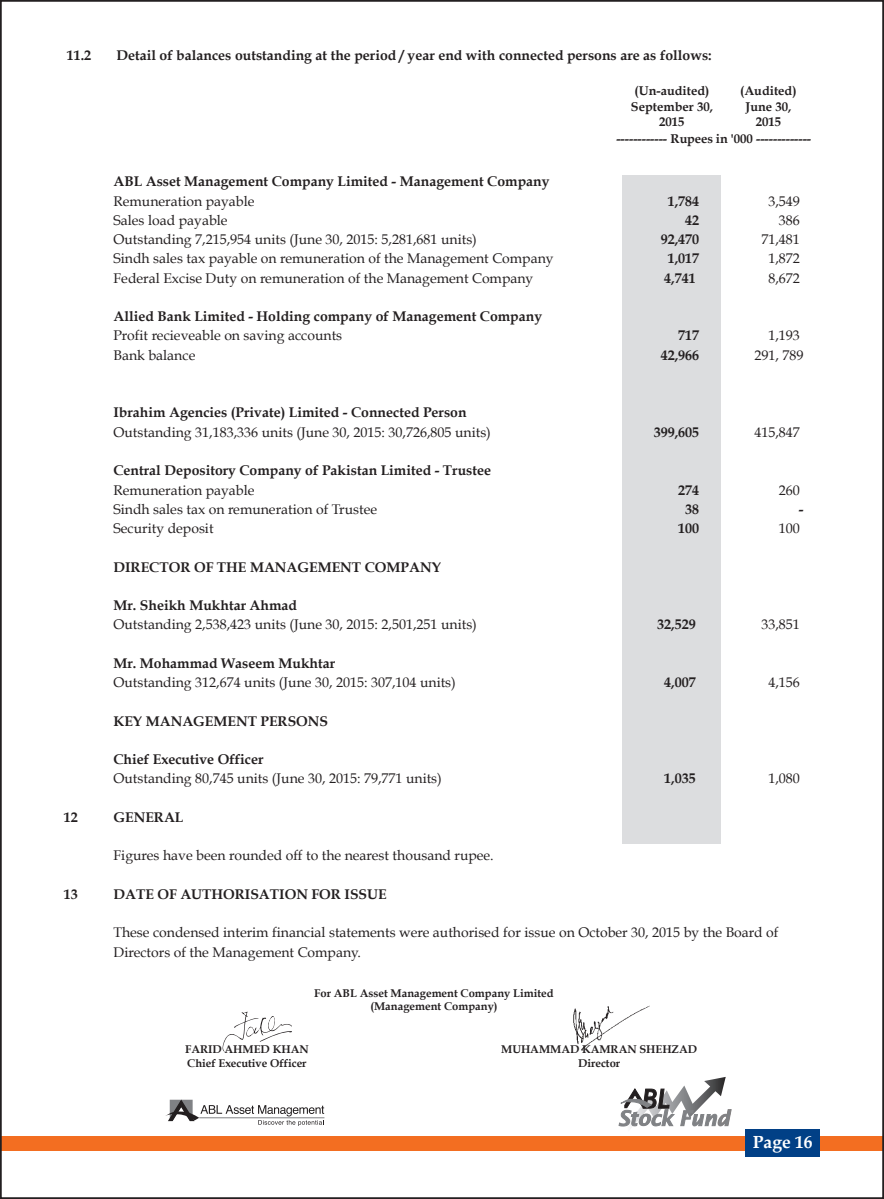
<style>
.page{position:relative;width:884px;height:1199px;background:#fff}
.page>*{position:absolute;margin:0;border:0;box-sizing:border-box;transform-origin:0 0}
.t1{font:700 17.5px "Book Antiqua";color:#fff}
.t2{font:14px/19.2px "Book Antiqua";color:#231f20}
.t3{font:700 14px "Book Antiqua";color:#231f20}
.t4{font:700 12.78px/15.2px "Book Antiqua";color:#231f20;text-align:center}
.t5{font:700 11.2px/13.5px "Book Antiqua";color:#231f20;text-align:center}
</style>
<div class="page">
<div style="left:623px;top:176px;width:98px;height:668px;background:#dcdddf"></div>
<div style="left:1px;top:1136px;width:882px;height:14px;background:#f36e21"></div>
<svg style="left:165px;top:1099px;width:159px;height:27px"></svg>
<svg style="left:618px;top:1077px;width:113px;height:51px"></svg>
<div style="left:745px;top:1130px;width:75px;height:27px;background:#014086"></div>
<svg style="left:222px;top:1011px;width:70px;height:41px"></svg>
<img style="left:573px;top:1005px;width:77px;height:45px">
<p class="t3" style="left:67px;top:47px;width:26px">11.2</p>
<p class="t3" style="left:116px;top:47px;width:597px">Detail of balances outstanding at the period / year end with connected persons are as follows:</p>
<p class="t4" style="left:631px;top:84px;width:83px">(Un-audited)<br>September 30,<br>2015</p>
<p class="t4" style="left:740px;top:84px;width:58px">(Audited)<br>June 30,<br>2015</p>
<p class="t4" style="left:616px;top:131px;width:196px">------------ Rupees in '000 -------------</p>
<p class="t3" style="left:113px;top:173px;width:437px">ABL Asset Management Company Limited - Management Company</p>
<p class="t2" style="left:113px;top:191px;width:142px">Remuneration payable</p>
<p class="t3" style="left:668px;top:193px;width:33px">1,784</p>
<p class="t2" style="left:768px;top:191px;width:33px">3,549</p>
<p class="t2" style="left:113px;top:211px;width:116px">Sales load payable</p>
<p class="t3" style="left:685px;top:212px;width:15px">42</p>
<p class="t2" style="left:779px;top:211px;width:22px">386</p>
<p class="t2" style="left:113px;top:230px;width:365px">Outstanding 7,215,954 units (June 30, 2015: 5,281,681 units)</p>
<p class="t3" style="left:661px;top:231px;width:40px">92,470</p>
<p class="t2" style="left:761px;top:230px;width:40px">71,481</p>
<p class="t2" style="left:113px;top:249px;width:441px">Sindh sales tax payable on remuneration of the Management Company</p>
<p class="t3" style="left:668px;top:250px;width:33px">1,017</p>
<p class="t2" style="left:768px;top:249px;width:33px">1,872</p>
<p class="t2" style="left:113px;top:268px;width:421px">Federal Excise Duty on remuneration of the Management Company</p>
<p class="t3" style="left:664px;top:270px;width:33px">4,741</p>
<p class="t2" style="left:768px;top:268px;width:33px">8,672</p>
<p class="t3" style="left:113px;top:308px;width:430px">Allied Bank Limited - Holding company of Management Company</p>
<p class="t2" style="left:113px;top:326px;width:230px">Profit recieveable on saving accounts</p>
<p class="t3" style="left:678px;top:327px;width:22px">717</p>
<p class="t2" style="left:768px;top:326px;width:33px">1,193</p>
<p class="t2" style="left:113px;top:345px;width:83px">Bank balance</p>
<p class="t3" style="left:661px;top:347px;width:40px">42,966</p>
<p class="t2" style="left:754px;top:345px;width:50px">291, 789</p>
<p class="t3" style="left:113px;top:404px;width:355px">Ibrahim Agencies (Private) Limited - Connected Person</p>
<p class="t2" style="left:113px;top:422px;width:379px">Outstanding 31,183,336 units (June 30, 2015: 30,726,805 units)</p>
<p class="t3" style="left:654px;top:424px;width:47px">399,605</p>
<p class="t2" style="left:754px;top:422px;width:47px">415,847</p>
<p class="t3" style="left:113px;top:462px;width:379px">Central Depository Company of Pakistan Limited - Trustee</p>
<p class="t2" style="left:113px;top:480px;width:142px">Remuneration payable</p>
<p class="t3" style="left:678px;top:481px;width:22px">274</p>
<p class="t2" style="left:779px;top:480px;width:22px">260</p>
<p class="t2" style="left:113px;top:499px;width:265px">Sindh sales tax on remuneration of Trustee</p>
<p class="t3" style="left:685px;top:501px;width:15px">38</p>
<p class="t3" style="left:799px;top:501px;width:6px">-</p>
<p class="t2" style="left:113px;top:519px;width:102px">Security deposit</p>
<p class="t3" style="left:678px;top:520px;width:22px">100</p>
<p class="t2" style="left:779px;top:519px;width:22px">100</p>
<p class="t3" style="left:113px;top:558px;width:329px">DIRECTOR OF THE MANAGEMENT COMPANY</p>
<p class="t3" style="left:113px;top:597px;width:185px">Mr. Sheikh Mukhtar Ahmad</p>
<p class="t2" style="left:113px;top:615px;width:365px">Outstanding 2,538,423 units (June 30, 2015: 2,501,251 units)</p>
<p class="t3" style="left:657px;top:616px;width:40px">32,529</p>
<p class="t2" style="left:761px;top:615px;width:40px">33,851</p>
<p class="t3" style="left:113px;top:655px;width:223px">Mr. Mohammad Waseem Mukhtar</p>
<p class="t2" style="left:113px;top:673px;width:344px">Outstanding 312,674 units (June 30, 2015: 307,104 units)</p>
<p class="t3" style="left:664px;top:674px;width:33px">4,007</p>
<p class="t2" style="left:768px;top:673px;width:33px">4,156</p>
<p class="t3" style="left:113px;top:712px;width:216px">KEY MANAGEMENT PERSONS</p>
<p class="t3" style="left:113px;top:751px;width:152px">Chief Executive Officer</p>
<p class="t2" style="left:113px;top:769px;width:330px">Outstanding 80,745 units (June 30, 2015: 79,771 units)</p>
<p class="t3" style="left:664px;top:770px;width:33px">1,035</p>
<p class="t2" style="left:768px;top:769px;width:33px">1,080</p>
<p class="t3" style="left:64px;top:809px;width:15px">12</p>
<p class="t3" style="left:113px;top:809px;width:71px">GENERAL</p>
<p class="t2" style="left:113px;top:846px;width:382px">Figures have been rounded off to the nearest thousand rupee.</p>
<p class="t3" style="left:64px;top:886px;width:15px">13</p>
<p class="t3" style="left:113px;top:886px;width:274px">DATE OF AUTHORISATION FOR ISSUE</p>
<p class="t2" style="left:113px;top:923px;width:666px">These condensed interim financial statements were authorised for issue on October 30, 2015 by the Board of<br>Directors of the Management Company.</p>
<p class="t5" style="left:314px;top:986px;width:241px">For ABL Asset Management Company Limited (Management Company)</p>
<p class="t5" style="left:185px;top:1043px;width:125px;text-align:left">FARID AHMED KHAN<br>Chief Executive Officer</p>
<p class="t5" style="left:501px;top:1043px;width:197px">MUHAMMAD KAMRAN SHEHZAD<br>Director</p>
<p class="t1" style="left:753px;top:1131px;width:61px">Page 16</p>
</div>
